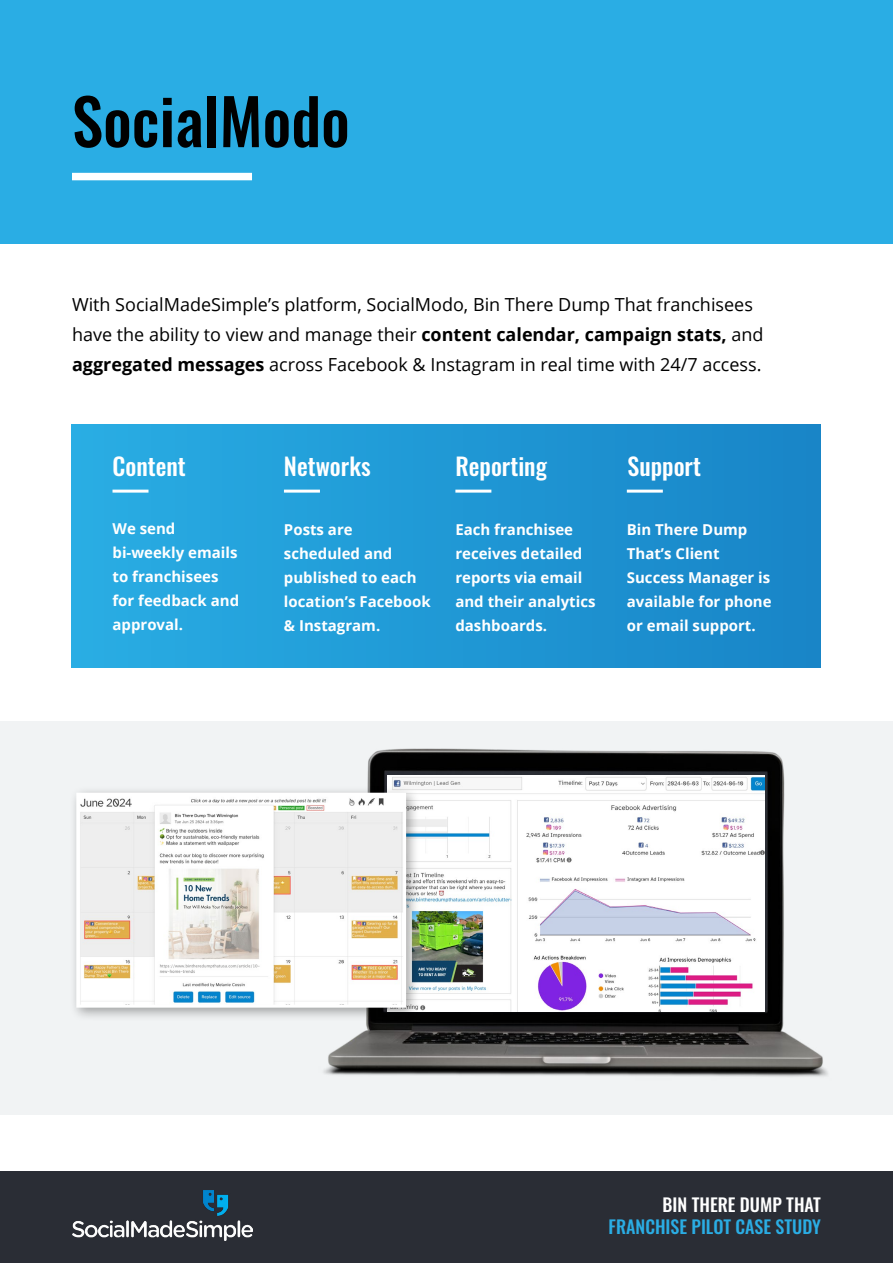
<style>
.page{position:relative;width:893px;height:1263px;background:#fff}
.page>*{position:absolute;margin:0;border:0;box-sizing:border-box;transform-origin:0 0}
.t1{font:500 63px "Oswald";color:#000}
.t2{font:500 24px "Oswald";color:#fff}
.t3{font:18px/30px "Open Sans";color:#000}
.t4{font:500 18px "Oswald";color:#2aade4}
.t5{font:500 18px "Oswald";color:#fff}
.t6{font:700 15px/24px "Open Sans";color:#fff}
.s1{font-weight:700}
</style>
<div class="page">
<div style="left:0;top:0;width:893px;height:243px;background:#2aade4"></div>
<div style="left:0;top:1172px;width:893px;height:91px;background:#2a2d35"></div>
<div style="left:0;top:721px;width:893px;height:393px;background:#f1f3f4"></div>
<img style="left:323px;top:748px;width:505px;height:329px">
<img style="left:387px;top:775px;width:377px;height:237px">
<div style="left:69px;top:786px;width:351px;height:235px;background:#000;opacity:.35"></div>
<svg style="left:75px;top:791px;width:333px;height:218px"></svg>
<div style="left:72px;top:425px;width:748px;height:242px;background:linear-gradient(to right,#29ade4,#1885c7)"></div>
<hr style="left:112px;top:490px;width:36px;height:3px;background:#fff">
<hr style="left:284px;top:490px;width:36px;height:3px;background:#fff">
<hr style="left:455px;top:490px;width:36px;height:3px;background:#fff">
<hr style="left:627px;top:490px;width:36px;height:3px;background:#fff">
<div style="left:76px;top:173px;width:172px;height:7px;background:#fff"></div>
<img style="left:72px;top:1191px;width:180px;height:49px">
<h1 class="t1" style="left:72px;top:89px;width:279px">SocialModo</h1>
<p class="t3" style="left:72px;top:289px;width:693px">With SocialMadeSimple’s platform, SocialModo, Bin There Dump That franchisees have the ability to view and manage their <span class="s1">content calendar, campaign stats,</span> and <span class="s1">aggregated messages</span> across Facebook &amp; Instagram in real time with 24/7 access.</p>
<h2 class="t2" style="left:112px;top:453px;width:75px">Content</h2>
<h2 class="t2" style="left:284px;top:453px;width:88px">Networks</h2>
<h2 class="t2" style="left:455px;top:453px;width:93px">Reporting</h2>
<h2 class="t2" style="left:628px;top:453px;width:75px">Support</h2>
<p class="t6" style="left:112px;top:516px;width:128px">We send bi-weekly emails to franchisees for feedback and approval.</p>
<p class="t6" style="left:284px;top:518px;width:148px">Posts are scheduled and published to each location’s Facebook &amp; Instagram.</p>
<p class="t6" style="left:627px;top:518px;width:146px">Bin There Dump<br>That’s Client<br>Success Manager is available for phone or email support.</p>
<p class="t6" style="left:455px;top:518px;width:142px">Each franchisee receives detailed reports via email and their analytics dashboards.</p>
<p class="t5" style="left:663px;top:1196px;width:160px">BIN THERE DUMP THAT</p>
<p class="t4" style="left:609px;top:1217px;width:214px">FRANCHISE PILOT CASE STUDY</p>
</div>
